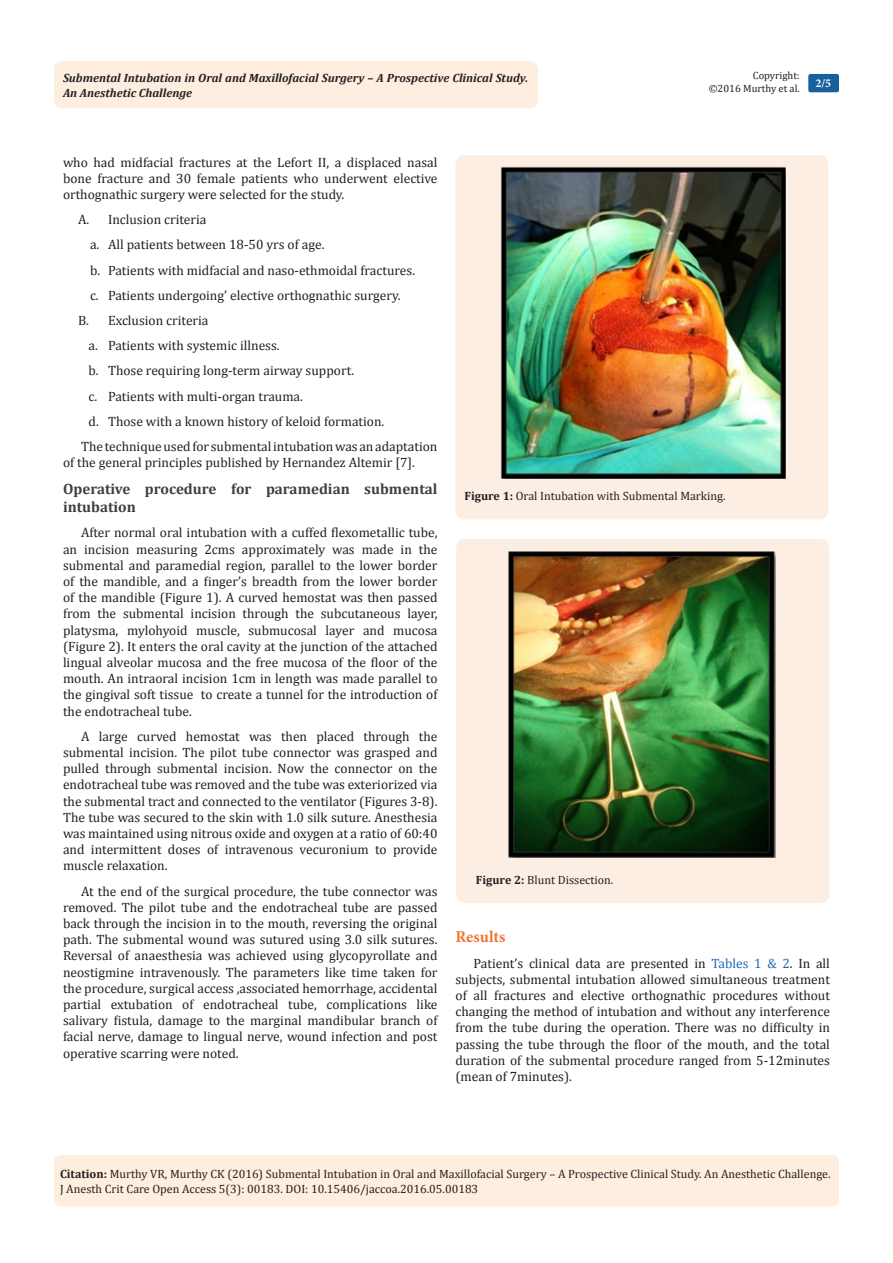
<style>
.page{position:relative;width:893px;height:1263px;background:#fff}
.page>*{position:absolute;margin:0;border:0;box-sizing:border-box;transform-origin:0 0}
.t1{font:700 16.5px "Minion Pro";color:#f37331}
.t2{font:700 15px/18px "Cambria";color:#3e3e3f}
.t3{font:13.5px/16.2px "Cambria";color:#231f20;text-align:justify}
.Citation{font:12px/14.4px "Cambria";color:#231f20}
.t4{font:italic 700 12px/14.4px "Cambria";color:#231f20}
.t5{font:700 12px "Minion Pro";color:#fff}
.t6{font:10.5px/12.6px "Cambria";color:#231f20;text-align:right}
.s1{font-weight:700}
.s2{color:#1d6ab5}
</style>
<div class="page">
<div style="left:54px;top:61px;width:484px;height:47px;background:#feeee0;border-radius:8px"></div>
<div style="left:808px;top:74px;width:31px;height:18px;background:#18609d;border-radius:2px"></div>
<div style="left:54px;top:1155px;width:785px;height:51px;background:#feeee0;border-radius:7px"></div>
<div style="left:455px;top:155px;width:373px;height:364px;background:#fdeee3;border-radius:9px"></div>
<img style="left:500px;top:167px;width:285px;height:312px">
<div style="left:456px;top:539px;width:373px;height:364px;background:#fdeee3;border-radius:9px"></div>
<img style="left:508px;top:551px;width:267px;height:306px">
<p class="t6" style="left:709px;top:69px;width:93px">Copyright:<br>©2016 Murthy et al.</p>
<p class="t4" style="left:63px;top:70px;width:467px">Submental Intubation in Oral and Maxillofacial Surgery – A Prospective Clinical Study.<br>An Anesthetic Challenge</p>
<p class="t5" style="left:815px;top:75px;width:17px">2/5</p>
<p class="t3" style="left:63px;top:154px;width:376px">who had midfacial fractures at the Lefort II, a displaced nasal bone fracture and 30 female patients who underwent elective orthognathic surgery were selected for the study.</p>
<p class="t3" style="left:78px;top:211px;width:130px">A. Inclusion criteria</p>
<p class="t3" style="left:90px;top:237px;width:236px">a. All patients between 18-50 yrs of age.</p>
<p class="t3" style="left:90px;top:262px;width:327px">b. Patients with midfacial and naso-ethmoidal fractures.</p>
<p class="t3" style="left:90px;top:287px;width:312px">c. Patients undergoing’ elective orthognathic surgery.</p>
<p class="t3" style="left:78px;top:312px;width:132px">B. Exclusion criteria</p>
<p class="t3" style="left:88px;top:337px;width:193px">a. Patients with systemic illness.</p>
<p class="t3" style="left:88px;top:363px;width:267px">b. Those requiring long-term airway support.</p>
<p class="t3" style="left:88px;top:388px;width:216px">c. Patients with multi-organ trauma.</p>
<p class="t3" style="left:88px;top:413px;width:297px">d. Those with a known history of keloid formation.</p>
<p class="t3" style="left:63px;top:438px;width:376px;text-indent:18px">The technique used for submental intubation was an adaptation of the general principles published by Hernandez Altemir [7].</p>
<p class="t2" style="left:63px;top:479px;width:376px">Operative procedure for paramedian submental intubation</p>
<p class="t3" style="left:63px;top:525px;width:376px;text-indent:18px">After normal oral intubation with a cuffed flexometallic tube, an incision measuring 2cms approximately was made in the submental and paramedial region, parallel to the lower border of the mandible, and a finger’s breadth from the lower border of the mandible (Figure 1). A curved hemostat was then passed from the submental incision through the subcutaneous layer, platysma, mylohyoid muscle, submucosal layer and mucosa (Figure 2). It enters the oral cavity at the junction of the attached lingual alveolar mucosa and the free mucosa of the floor of the mouth. An intraoral incision 1cm in length was made parallel to the gingival soft tissue to create a tunnel for the introduction of the endotracheal tube.</p>
<p class="t3" style="left:63px;top:728px;width:376px;text-indent:18px">A large curved hemostat was then placed through the submental incision. The pilot tube connector was grasped and pulled through submental incision. Now the connector on the endotracheal tube was removed and the tube was exteriorized via the submental tract and connected to the ventilator (Figures 3-8).<br>The tube was secured to the skin with 1.0 silk suture. Anesthesia was maintained using nitrous oxide and oxygen at a ratio of 60:40 and intermittent doses of intravenous vecuronium to provide muscle relaxation.</p>
<p class="t3" style="left:63px;top:883px;width:376px;text-indent:18px">At the end of the surgical procedure, the tube connector was removed. The pilot tube and the endotracheal tube are passed back through the incision in to the mouth, reversing the original path. The submental wound was sutured using 3.0 silk sutures.<br>Reversal of anaesthesia was achieved using glycopyrollate and neostigmine intravenously. The parameters like time taken for the procedure, surgical access ,associated hemorrhage, accidental partial extubation of endotracheal tube, complications like salivary fistula, damage to the marginal mandibular branch of facial nerve, damage to lingual nerve, wound infection and post operative scarring were noted.</p>
<p class="Citation" style="left:464px;top:489px;width:263px"><span class="s1">Figure 1:</span> Oral Intubation with Submental Marking.</p>
<p class="Citation" style="left:476px;top:872px;width:139px"><span class="s1">Figure 2:</span> Blunt Dissection.</p>
<p class="t1" style="left:455px;top:925px;width:51px">Results</p>
<p class="t3" style="left:455px;top:955px;width:376px;text-indent:18px">Patient’s clinical data are presented in <span class="s2">Tables 1 &amp; 2</span>. In all subjects, submental intubation allowed simultaneous treatment of all fractures and elective orthognathic procedures without changing the method of intubation and without any interference from the tube during the operation. There was no difficulty in passing the tube through the floor of the mouth, and the total duration of the submental procedure ranged from 5-12minutes (mean of 7minutes).</p>
<p class="Citation" style="left:60px;top:1167px;width:772px"><span class="s1">Citation:</span> Murthy VR, Murthy CK (2016) Submental Intubation in Oral and Maxillofacial Surgery – A Prospective Clinical Study. An Anesthetic Challenge.<br>J Anesth Crit Care Open Access 5(3): 00183. DOI: 10.15406/jaccoa.2016.05.00183</p>
</div>
